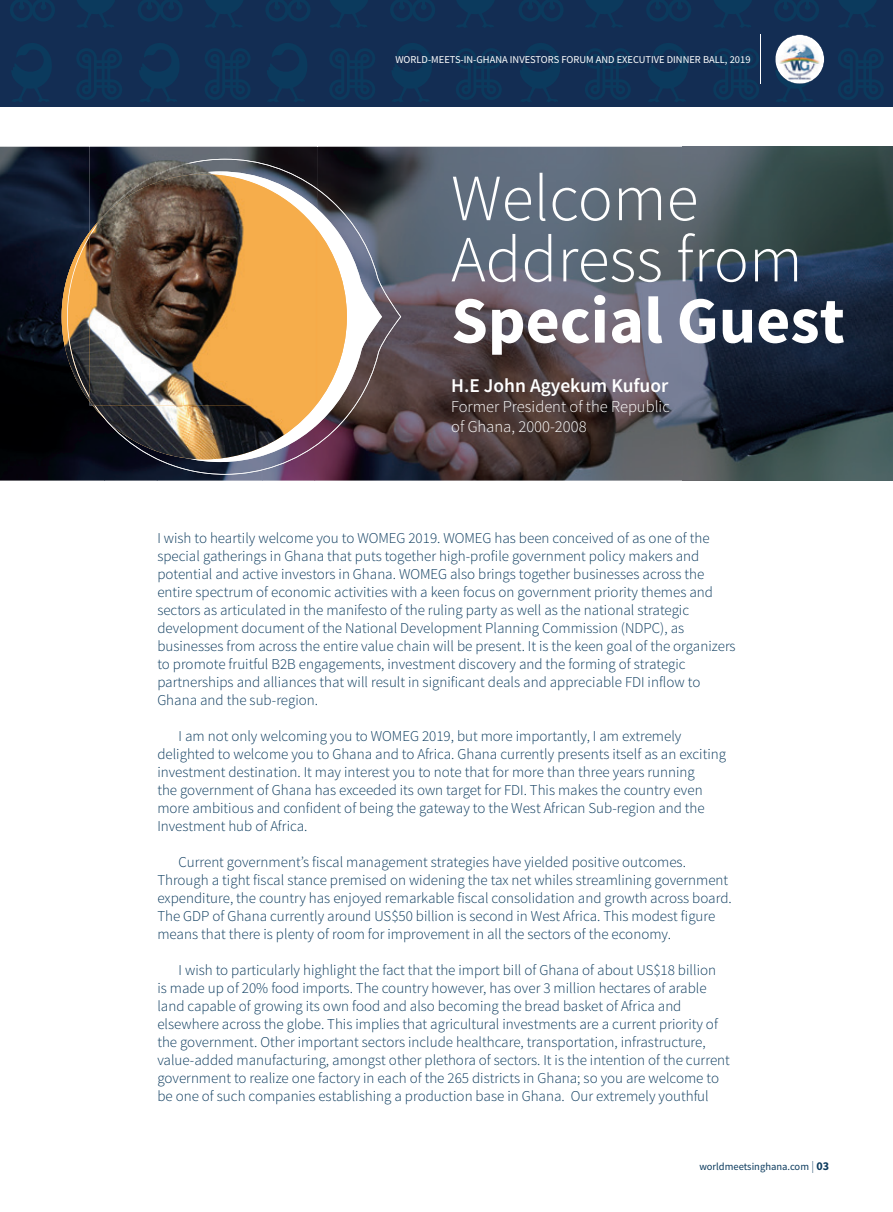
<style>
.page{position:relative;width:893px;height:1212px;background:#fff}
.page>*{position:absolute;margin:0;border:0;box-sizing:border-box;transform-origin:0 0}
.t1{font:300 66px/61.2px "Source Sans Pro";color:#fff}
.t2{font:700 66px "Source Sans Pro";color:#fff}
.t3{font:600 19.5px "Source Sans Pro";color:#fff}
.t4{font:300 16.5px/19.8px "Source Sans Pro";color:#fff}
.t5{font:300 15px/18px "Source Sans Pro";color:#0b3a5d}
.t6{font:10.5px "Source Sans Pro";color:#fff}
.t7{font:10.5px "Source Sans Pro";color:#0b3a5d}
.s1{font-weight:300;font-size:12px}
.s2{font-weight:700;font-size:12px}
</style>
<div class="page">
<img style="left:0;top:147px;width:104px;height:333px">
<img style="left:315px;top:147px;width:578px;height:333px">
<img style="left:104px;top:475px;width:53px;height:5px">
<img style="left:263px;top:475px;width:52px;height:5px">
<img style="left:157px;top:475px;width:106px;height:5px">
<div style="left:0;top:0;width:893px;height:106px;background:#132d53"></div>
<svg style="left:77px;top:0;width:38px;height:27px"></svg>
<svg style="left:77px;top:49px;width:45px;height:51px"></svg>
<svg style="left:10px;top:0;width:45px;height:21px"></svg>
<svg style="left:12px;top:43px;width:40px;height:59px"></svg>
<svg style="left:138px;top:0;width:44px;height:21px"></svg>
<svg style="left:139px;top:43px;width:40px;height:59px"></svg>
<svg style="left:205px;top:0;width:38px;height:27px"></svg>
<svg style="left:205px;top:49px;width:45px;height:51px"></svg>
<svg style="left:266px;top:0;width:44px;height:21px"></svg>
<svg style="left:330px;top:0;width:38px;height:27px"></svg>
<svg style="left:330px;top:49px;width:45px;height:51px"></svg>
<svg style="left:457px;top:0;width:37px;height:27px"></svg>
<svg style="left:456px;top:49px;width:45px;height:51px"></svg>
<svg style="left:586px;top:0;width:37px;height:27px"></svg>
<svg style="left:585px;top:49px;width:45px;height:51px"></svg>
<svg style="left:267px;top:43px;width:40px;height:59px"></svg>
<svg style="left:390px;top:0;width:45px;height:21px"></svg>
<svg style="left:392px;top:43px;width:40px;height:59px"></svg>
<svg style="left:519px;top:0;width:44px;height:21px"></svg>
<svg style="left:520px;top:43px;width:40px;height:59px"></svg>
<svg style="left:647px;top:0;width:44px;height:21px"></svg>
<svg style="left:648px;top:43px;width:40px;height:59px"></svg>
<svg style="left:714px;top:0;width:38px;height:27px"></svg>
<svg style="left:714px;top:49px;width:45px;height:51px"></svg>
<svg style="left:774px;top:0;width:45px;height:21px"></svg>
<svg style="left:839px;top:0;width:37px;height:27px"></svg>
<svg style="left:838px;top:49px;width:45px;height:51px"></svg>
<svg style="left:777px;top:35px;width:36px;height:67px"></svg>
<img style="left:775px;top:38px;width:49px;height:42px">
<hr style="left:760px;top:35px;width:1px;height:49px;background:#fff">
<img style="left:62px;top:238px;width:5px;height:82px">
<img style="left:67px;top:159px;width:334px;height:316px">
<img style="left:89px;top:146px;width:228px;height:13px">
<img style="left:89px;top:159px;width:228px;height:246px">
<p class="t6" style="left:395px;top:53px;width:357px">WORLD-MEETS-IN-GHANA INVESTORS FORUM AND EXECUTIVE DINNER BALL, 2019</p>
<h1 class="t1" style="left:451px;top:168px;width:353px">Welcome<br>Address from</h1>
<h1 class="t2" style="left:451px;top:278px;width:395px">Special Guest</h1>
<h2 class="t3" style="left:451px;top:373px;width:219px">H.E John Agyekum Kufuor</h2>
<p class="t4" style="left:451px;top:397px;width:220px">Former President of the Republic of Ghana, 2000-2008</p>
<p class="t5" style="left:157px;top:529px;width:580px">I wish to heartily welcome you to WOMEG 2019. WOMEG has been conceived of as one of the special gatherings in Ghana that puts together high-profile government policy makers and potential and active investors in Ghana. WOMEG also brings together businesses across the entire spectrum of economic activities with a keen focus on government priority themes and sectors as articulated in the manifesto of the ruling party as well as the national strategic development document of the National Development Planning Commission (NDPC), as businesses from across the entire value chain will be present. It is the keen goal of the organizers to promote fruitful B2B engagements, investment discovery and the forming of strategic partnerships and alliances that will result in significant deals and appreciable FDI inflow to Ghana and the sub-region.</p>
<p class="t5" style="left:157px;top:727px;width:570px;text-indent:21px">I am not only welcoming you to WOMEG 2019, but more importantly, I am extremely delighted to welcome you to Ghana and to Africa. Ghana currently presents itself as an exciting investment destination. It may interest you to note that for more than three years running<br>the government of Ghana has exceeded its own target for FDI. This makes the country even more ambitious and confident of being the gateway to the West African Sub-region and the Investment hub of Africa.</p>
<p class="t5" style="left:157px;top:853px;width:576px;text-indent:21px">Current government’s fiscal management strategies have yielded positive outcomes.<br>Through a tight fiscal stance premised on widening the tax net whiles streamlining government expenditure, the country has enjoyed remarkable fiscal consolidation and growth across board.<br>The GDP of Ghana currently around US$50 billion is second in West Africa. This modest figure means that there is plenty of room for improvement in all the sectors of the economy.</p>
<p class="t5" style="left:157px;top:961px;width:574px;text-indent:21px">I wish to particularly highlight the fact that the import bill of Ghana of about US$18 billion<br>is made up of 20% food imports. The country however, has over 3 million hectares of arable land capable of growing its own food and also becoming the bread basket of Africa and elsewhere across the globe. This implies that agricultural investments are a current priority of the government. Other important sectors include healthcare, transportation, infrastructure, value-added manufacturing, amongst other plethora of sectors. It is the intention of the current government to realize one factory in each of the 265 districts in Ghana; so you are welcome to be one of such companies establishing a production base in Ghana. Our extremely youthful</p>
<p class="t7" style="left:699px;top:1160px;width:131px">worldmeetsinghana.com <span class="s1">|</span> <span class="s2">03</span></p>
</div>
